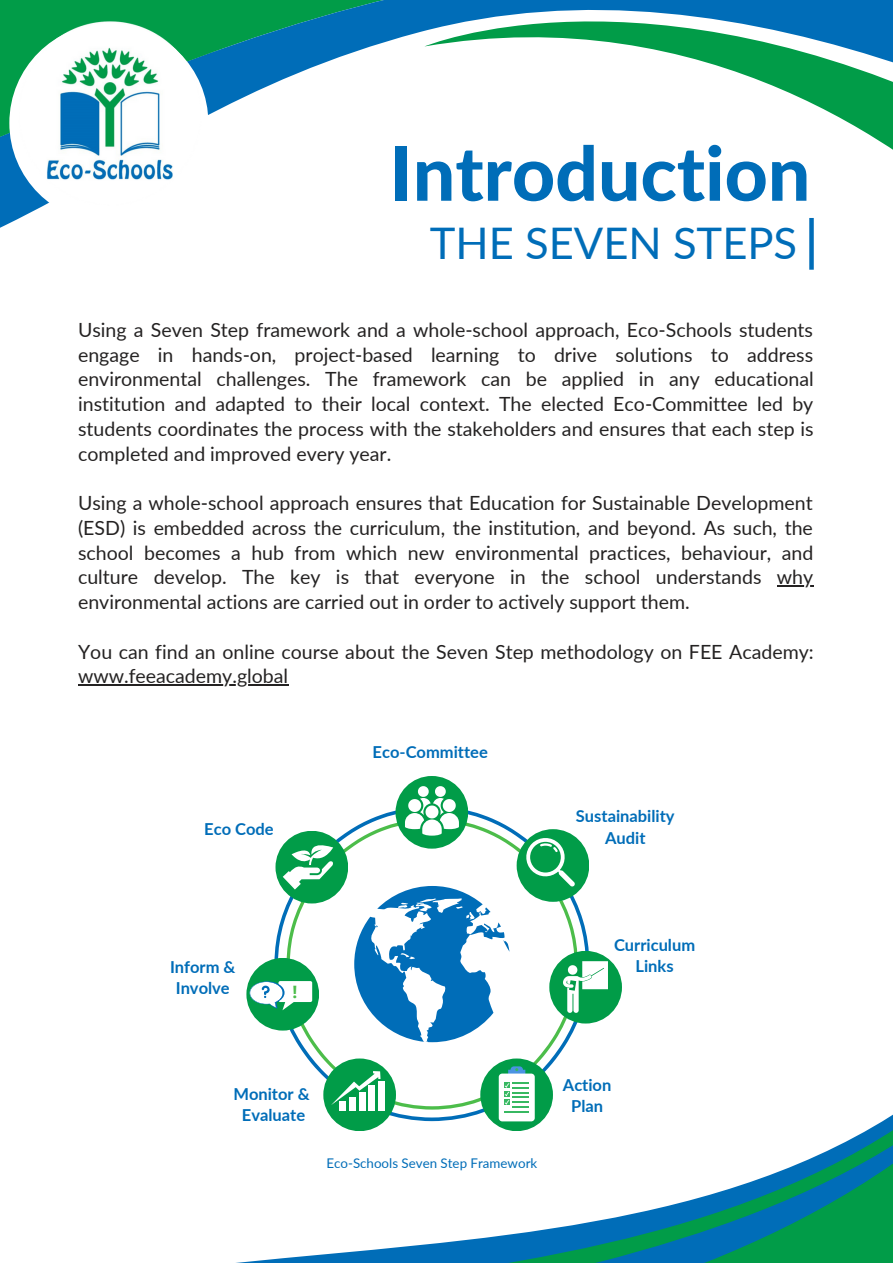
<style>
.page{position:relative;width:893px;height:1264px;background:#fff}
.page>*{position:absolute;margin:0;border:0;box-sizing:border-box;transform-origin:0 0}
.t1{font:800 75px "Lato";color:#006db8}
.t2{font:43.5px "Lato";color:#006db8}
.t3{font:19.5px/24.8px "Lato";color:#242222;text-align:justify}
.t4{font:700 17.1px "Open Sans";color:#4cbd4a}
.t5{font:700 16.5px/21.3px "Lato";color:#006db8;text-align:center}
.t6{font:13.35px "Lato";color:#006db8}
</style>
<div class="page">
<svg style="left:0;top:0;width:814px;height:270px"></svg>
<svg style="left:424px;top:0;width:468px;height:216px"></svg>
<svg style="left:0;top:43px;width:238px;height:183px"></svg>
<svg style="left:246px;top:975px;width:646px;height:287px"></svg>
<svg style="left:809px;top:218px;width:4px;height:52px"></svg>
<hr style="left:776px;top:585px;width:37px;height:1px;background:#242222">
<hr style="left:78px;top:684px;width:210px;height:1px;background:#242222">
<svg style="left:274px;top:810px;width:315px;height:311px"></svg>
<div style="left:323px;top:1058px;width:73px;height:73px;background:#019c48;border-radius:50%"></div>
<div style="left:275px;top:830px;width:73px;height:73px;background:#019c48;border-radius:50%"></div>
<div style="left:246px;top:957px;width:73px;height:73px;background:#019c48;border-radius:50%"></div>
<div style="left:516px;top:829px;width:73px;height:72px;background:#019c48;border-radius:50%"></div>
<div style="left:549px;top:950px;width:73px;height:73px;background:#019c48;border-radius:50%"></div>
<div style="left:480px;top:1058px;width:73px;height:73px;background:#019c48;border-radius:50%"></div>
<div style="left:395px;top:776px;width:73px;height:72px;background:#019c48;border-radius:50%"></div>
<svg style="left:354px;top:886px;width:155px;height:156px"></svg>
<div style="left:498px;top:1073px;width:36px;height:48px;background:#fff;border-radius:3px"></div>
<svg style="left:504px;top:1066px;width:24px;height:46px"></svg>
<svg style="left:250px;top:981px;width:62px;height:29px"></svg>
<svg style="left:405px;top:786px;width:54px;height:49px"></svg>
<svg style="left:524px;top:836px;width:51px;height:50px"></svg>
<div style="left:339px;top:1100px;width:7px;height:10px;background:#fff"></div>
<div style="left:349px;top:1096px;width:7px;height:14px;background:#fff"></div>
<div style="left:359px;top:1092px;width:6px;height:18px;background:#fff"></div>
<div style="left:368px;top:1084px;width:7px;height:26px;background:#fff"></div>
<div style="left:378px;top:1080px;width:7px;height:30px;background:#fff"></div>
<svg style="left:331px;top:1071px;width:49px;height:34px"></svg>
<svg style="left:563px;top:961px;width:45px;height:51px"></svg>
<svg style="left:283px;top:844px;width:50px;height:45px"></svg>
<div style="left:9px;top:23px;width:199px;height:199px;background:#fff;border-radius:50%"></div>
<img style="left:16px;top:20px;width:188px;height:187px">
<p class="t1" style="left:390px;top:127px;width:421px">Introduction</p>
<p class="t2" style="left:430px;top:216px;width:369px">THE SEVEN STEPS</p>
<p class="t3" style="left:78px;top:317px;width:737px">Using a Seven Step framework and a whole-school approach, Eco-Schools students engage in hands-on, project-based learning to drive solutions to address environmental challenges. The framework can be applied in any educational institution and adapted to their local context. The elected Eco-Committee led by students coordinates the process with the stakeholders and ensures that each step is completed and improved every year.</p>
<p class="t3" style="left:78px;top:490px;width:736px">Using a whole-school approach ensures that Education for Sustainable Development (ESD) is embedded across the curriculum, the institution, and beyond. As such, the school becomes a hub from which new environmental practices, behaviour, and culture develop. The key is that everyone in the school understands why environmental actions are carried out in order to actively support them.</p>
<p class="t3" style="left:78px;top:638px;width:737px">You can find an online course about the Seven Step methodology on FEE Academy: www.feeacademy.global</p>
<p class="t5" style="left:204px;top:818px;width:71px">Eco Code</p>
<p class="t5" style="left:372px;top:741px;width:117px">Eco-Committee</p>
<p class="t5" style="left:576px;top:805px;width:100px">Sustainability<br>Audit</p>
<p class="t5" style="left:170px;top:955px;width:67px">Inform &amp;<br>Involve</p>
<p class="t4" style="left:292px;top:979px;width:6px">!</p>
<p class="t5" style="left:614px;top:933px;width:83px">Curriculum<br>Links</p>
<p class="t5" style="left:233px;top:1082px;width:78px">Monitor &amp;</p>
<p class="t5" style="left:242px;top:1104px;width:65px">Evaluate</p>
<p class="t6" style="left:326px;top:1155px;width:212px">Eco-Schools Seven Step Framework</p>
<p class="t5" style="left:563px;top:1073px;width:50px">Action<br>Plan</p>
</div>
